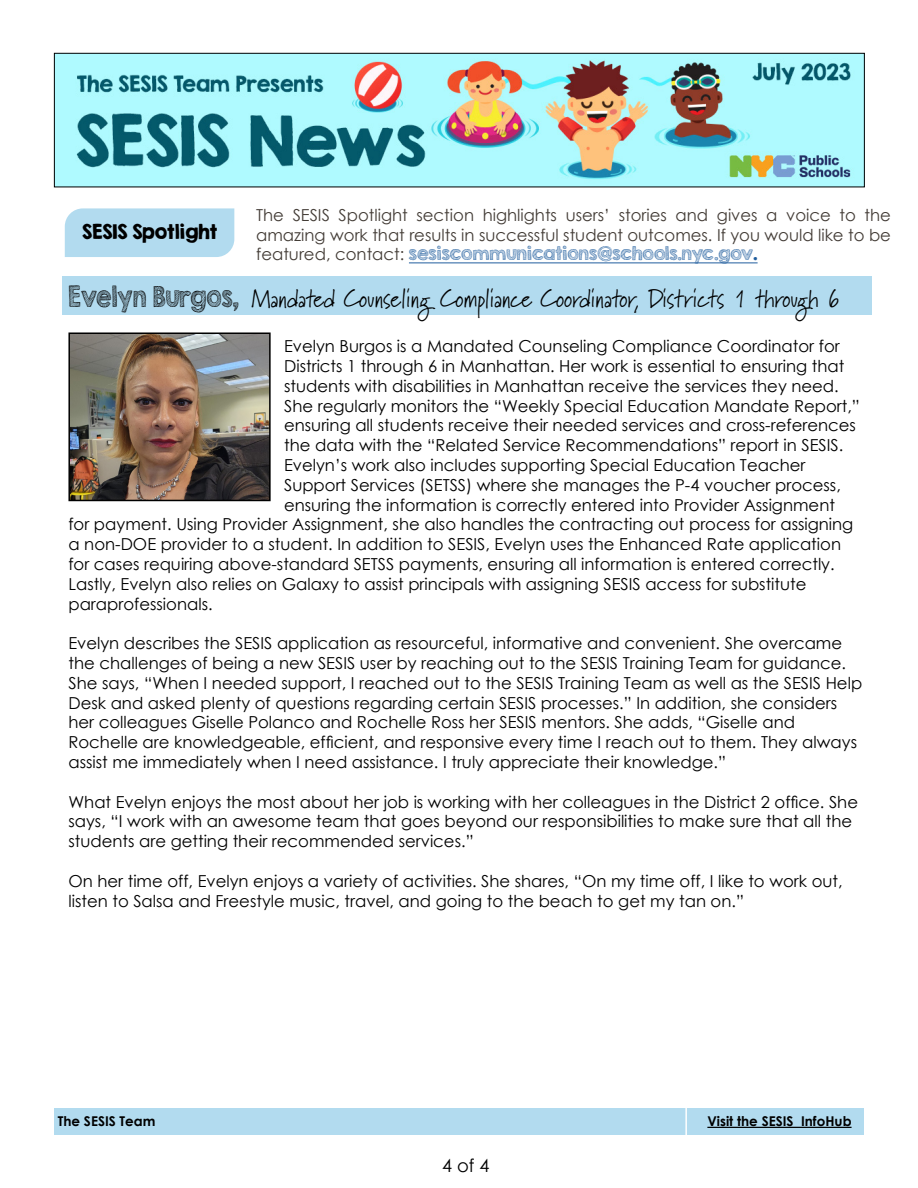
<style>
.page{position:relative;width:918px;height:1188px;background:#fff}
.page>*{position:absolute;margin:0;border:0;box-sizing:border-box;transform-origin:0 0}
.t1{font:25.5px "Marydale";color:#000;scale:.86 1}
.Paragraph_Style_1{font:18px "KG Second Chances Solid";color:#000}
.t2{font:18px "Century Gothic";color:#000}
.t3{font:16.5px "Century Gothic";color:#000}
.t4{font:16.5px/19.8px "Century Gothic";color:#433c36;text-align:justify}
.t5{font:700 13.5px "Century Gothic";color:#000}
.s1{font-family:"KG Second Chances Sketch";color:#215e9e}
.s2{font-family:"KG Second Chances Solid";color:#215e9e}
.s3{font-family:"KG Second Chances Sketch"}
</style>
<div class="page">
<div style="left:55px;top:1109px;width:809px;height:26px;background:#b2dbef"></div>
<hr style="left:685px;top:1081px;width:2px;height:55px;background:#fff">
<hr style="left:707px;top:1127px;width:145px;height:1px;background:#000">
<img style="left:56px;top:55px;width:807px;height:130px">
<div style="left:54px;top:53px;width:811px;height:134px;border:1px solid #000"></div>
<hr style="left:409px;top:262px;width:349px;height:1px;background:#215e9e">
<div style="left:65px;top:208px;width:169px;height:49px;background:#b2dbef"></div>
<div style="left:62px;top:276px;width:810px;height:39px;background:#b2dbef"></div>
<img style="left:70px;top:334px;width:199px;height:165px">
<div style="left:68px;top:332px;width:203px;height:169px;border:1px solid #000"></div>
<p class="Paragraph_Style_1" style="left:83px;top:220px;width:136px">SESIS Spotlight</p>
<p class="t4" style="left:256px;top:205px;width:636px">The SESIS Spotlight section highlights users’ stories and gives a voice to the amazing work that results in successful student outcomes. If you would like to be featured, contact: <span class="s1">sesiscommunications@schools.nyc.gov</span><span class="s2">.</span></p>
<p class="t1" style="left:68px;top:284px;width:900px"><span class="s3">Evelyn Burgos,</span> Mandated Counseling Compliance Coordinator, Districts 1 through 6</p>
<p class="t3" style="left:284px;top:335px;width:557px">Evelyn Burgos is a Mandated Counseling Compliance Coordinator for</p>
<p class="t3" style="left:284px;top:355px;width:562px">Districts 1 through 6 in Manhattan. Her work is essential to ensuring that</p>
<p class="t3" style="left:284px;top:374px;width:556px">students with disabilities in Manhattan receive the services they need.</p>
<p class="t3" style="left:284px;top:394px;width:577px">She regularly monitors the “Weekly Special Education Mandate Report,”</p>
<p class="t3" style="left:284px;top:414px;width:573px">ensuring all students receive their needed services and cross-references</p>
<p class="t3" style="left:284px;top:434px;width:561px">the data with the “Related Service Recommendations” report in SESIS.</p>
<p class="t3" style="left:284px;top:454px;width:523px">Evelyn’s work also includes supporting Special Education Teacher</p>
<p class="t3" style="left:284px;top:473px;width:558px">Support Services (SETSS) where she manages the P-4 voucher process,</p>
<p class="t3" style="left:284px;top:493px;width:552px">ensuring the information is correctly entered into Provider Assignment</p>
<p class="t3" style="left:68px;top:513px;width:786px">for payment. Using Provider Assignment, she also handles the contracting out process for assigning</p>
<p class="t3" style="left:68px;top:533px;width:774px">a non-DOE provider to a student. In addition to SESIS, Evelyn uses the Enhanced Rate application</p>
<p class="t3" style="left:68px;top:553px;width:768px">for cases requiring above-standard SETSS payments, ensuring all information is entered correctly.</p>
<p class="t3" style="left:68px;top:572px;width:740px">Lastly, Evelyn also relies on Galaxy to assist principals with assigning SESIS access for substitute</p>
<p class="t3" style="left:68px;top:592px;width:146px">paraprofessionals.</p>
<p class="t3" style="left:68px;top:632px;width:775px">Evelyn describes the SESIS application as resourceful, informative and convenient. She overcame</p>
<p class="t3" style="left:68px;top:652px;width:779px">the challenges of being a new SESIS user by reaching out to the SESIS Training Team for guidance.</p>
<p class="t3" style="left:68px;top:671px;width:795px">She says, “When I needed support, I reached out to the SESIS Training Team as well as the SESIS Help</p>
<p class="t3" style="left:68px;top:691px;width:770px">Desk and asked plenty of questions regarding certain SESIS processes.” In addition, she considers</p>
<p class="t3" style="left:68px;top:711px;width:728px">her colleagues Giselle Polanco and Rochelle Ross her SESIS mentors. She adds, “Giselle and</p>
<p class="t3" style="left:68px;top:731px;width:790px">Rochelle are knowledgeable, efficient, and responsive every time I reach out to them. They always</p>
<p class="t3" style="left:68px;top:751px;width:659px">assist me immediately when I need assistance. I truly appreciate their knowledge.”</p>
<p class="t3" style="left:68px;top:790px;width:791px">What Evelyn enjoys the most about her job is working with her colleagues in the District 2 office. She</p>
<p class="t3" style="left:68px;top:810px;width:785px">says, “I work with an awesome team that goes beyond our responsibilities to make sure that all the</p>
<p class="t3" style="left:68px;top:830px;width:407px">students are getting their recommended services.”</p>
<p class="t3" style="left:68px;top:869px;width:776px">On her time off, Evelyn enjoys a variety of activities. She shares, “On my time off, I like to work out,</p>
<p class="t3" style="left:68px;top:889px;width:677px">listen to Salsa and Freestyle music, travel, and going to the beach to get my tan on.”</p>
<p class="t5" style="left:58px;top:1111px;width:99px">The SESIS Team</p>
<p class="t5" style="left:707px;top:1111px;width:146px">Visit the SESIS InfoHub</p>
<p class="t2" style="left:442px;top:1153px;width:49px">4 of 4</p>
</div>
